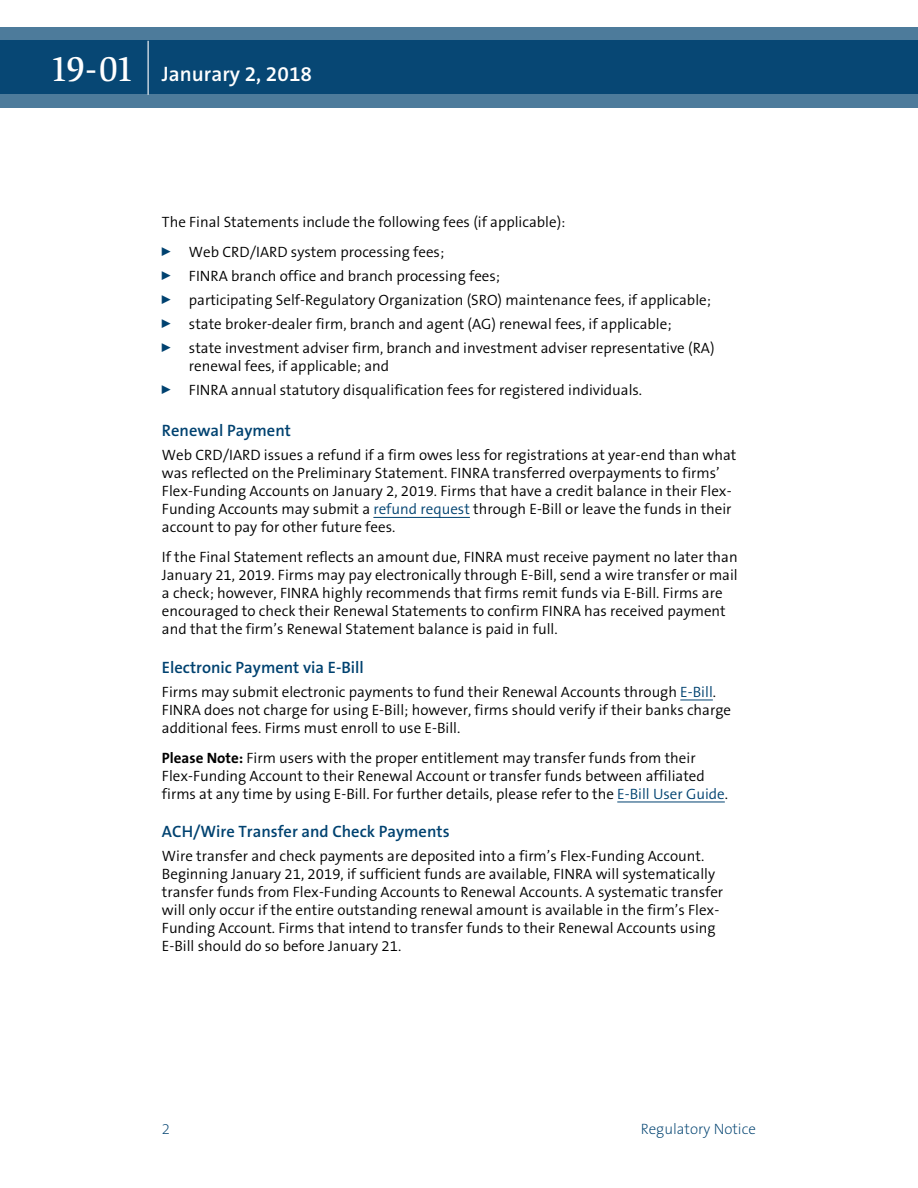
<style>
.page{position:relative;width:918px;height:1188px;background:#fff}
.page>*{position:absolute;margin:0;border:0;box-sizing:border-box;transform-origin:0 0}
.t1{font:600 21px "The Sans B6";color:#fff}
.t2{font:600 16.5px "The Sans B6";color:#004270}
.t3{font:300 15px/18px "The Sans B4";color:#000}
.t4{font:200 15px "The Sans B2";color:#004270}
.s1{font-family:"Slimbach LT";font-weight:500;font-size:36px}
.s2{color:#004270}
.s3{font-family:"The Sans B7";font-weight:700}
</style>
<div class="page">
<hr style="left:373px;top:517px;width:97px;height:1px;background:#004270">
<hr style="left:680px;top:700px;width:33px;height:1px;background:#004270">
<hr style="left:617px;top:802px;width:108px;height:1px;background:#004270">
<svg style="left:0;top:27px;width:918px;height:81px;background:#1e5881"></svg>
<hr style="left:148px;top:41px;width:1px;height:54px;background:#fff">
<h1 class="t1" style="left:50px;top:63px;width:264px"><span class="s1">19-01</span> Janurary 2, 2018</h1>
<p class="t3" style="left:162px;top:207px;width:405px;line-height:30px">The Final Statements include the following fees (if applicable):<br><sup>0</sup> Web CRD/IARD system processing fees;</p>
<p class="t3" style="left:162px;top:264px;width:554px;line-height:24px"><sup>0</sup> FINRA branch office and branch processing fees;<br><sup>0</sup> participating Self-Regulatory Organization (SRO) maintenance fees, if applicable; <sup>0</sup> state broker-dealer firm, branch and agent (AG) renewal fees, if applicable;<br><sup>0</sup> state investment adviser firm, branch and investment adviser representative (RA)</p>
<p class="t3" style="left:162px;top:354px;width:482px;line-height:24px;text-indent:27px">renewal fees, if applicable; and<br><sup>0</sup> FINRA annual statutory disqualification fees for registered individuals.</p>
<p class="t2" style="left:162px;top:422px;width:131px">Renewal Payment</p>
<p class="t3" style="left:162px;top:446px;width:576px">Web CRD/IARD issues a refund if a firm owes less for registrations at year-end than what was reflected on the Preliminary Statement. FINRA transferred overpayments to firms’ Flex-Funding Accounts on January 2, 2019. Firms that have a credit balance in their Flex-Funding Accounts may submit a <span class="s2">refund request</span> through E-Bill or leave the funds in their account to pay for other future fees.</p>
<p class="t3" style="left:162px;top:548px;width:577px">If the Final Statement reflects an amount due, FINRA must receive payment no later than January 21, 2019. Firms may pay electronically through E-Bill, send a wire transfer or mail a check; however, FINRA highly recommends that firms remit funds via E-Bill. Firms are encouraged to check their Renewal Statements to confirm FINRA has received payment and that the firm’s Renewal Statement balance is paid in full.</p>
<p class="t2" style="left:162px;top:658px;width:204px">Electronic Payment via E-Bill</p>
<p class="t3" style="left:162px;top:683px;width:571px">Firms may submit electronic payments to fund their Renewal Accounts through <span class="s2">E-Bill</span>.<br>FINRA does not charge for using E-Bill; however, firms should verify if their banks charge additional fees. Firms must enroll to use E-Bill.</p>
<p class="t3" style="left:162px;top:749px;width:568px"><span class="s3">Please Note:</span> Firm users with the proper entitlement may transfer funds from their<br>Flex-Funding Account to their Renewal Account or transfer funds between affiliated firms at any time by using E-Bill. For further details, please refer to the <span class="s2">E-Bill User Guide</span>.</p>
<p class="t2" style="left:162px;top:823px;width:289px">ACH/Wire Transfer and Check Payments</p>
<p class="t3" style="left:162px;top:848px;width:563px">Wire transfer and check payments are deposited into a firm’s Flex-Funding Account.<br>Beginning January 21, 2019, if sufficient funds are available, FINRA will systematically transfer funds from Flex-Funding Accounts to Renewal Accounts. A systematic transfer will only occur if the entire outstanding renewal amount is available in the firm’s Flex-Funding Account. Firms that intend to transfer funds to their Renewal Accounts using E-Bill should do so before January 21.</p>
<p class="t4" style="left:162px;top:1121px;width:10px">2</p>
<p class="t4" style="left:641px;top:1121px;width:117px">Regulatory Notice</p>
</div>
